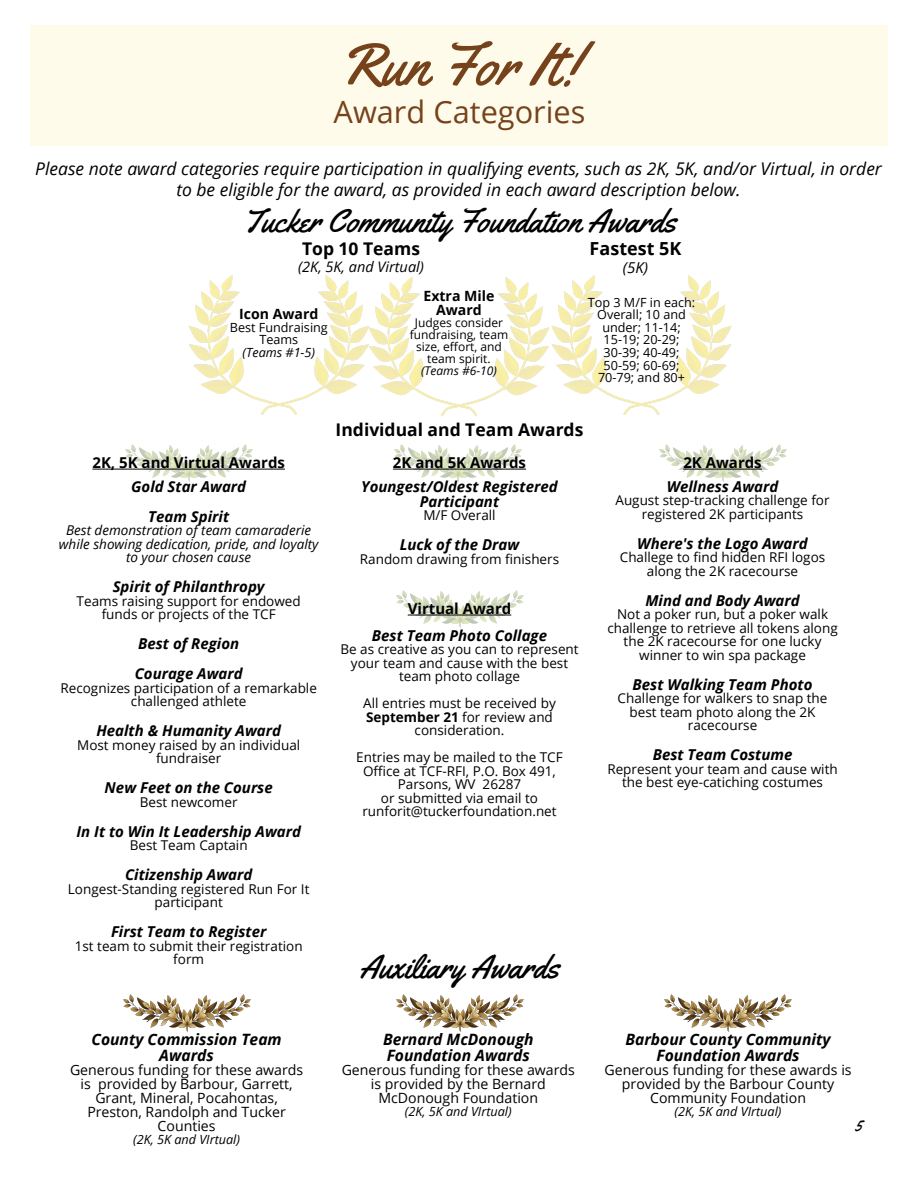
<style>
.page{position:relative;width:918px;height:1188px;background:#fff}
.page>*{position:absolute;margin:0;border:0;box-sizing:border-box;transform-origin:0 0}
.t1{font:59.4px "Yellowtail";color:#76421b}
.t2{font:33px "Yellowtail";color:#000}
.t3{font:30.75px "Open Sans";color:#76421b}
.t4{font:700 18px "Open Sans";color:#000}
.t5{font:18px "Yellowtail";color:#000}
.t6{font:italic 17.55px/21px "Open Sans";color:#000;text-align:center}
.t7{font:700 17.55px "Open Sans";color:#000}
.t8{font:italic 700 15.6px/15.6px "Open Sans";color:#000;text-align:center}
.t9{font:italic 700 15px/30px "Open Sans";color:#000;text-align:center}
.t10{font:700 15px "Open Sans";color:#000}
.t11{font:italic 15px "Open Sans";color:#000}
.t12{font:italic 14.55px "Open Sans";color:#000}
.t13{font:14.1px/14.1px "Open Sans";color:#000;text-align:center}
.t14{font:700 14.1px/14.1px "Open Sans";color:#000;text-align:center}
.t15{font:13.5px/13.5px "Open Sans";color:#000;text-align:center}
.t16{font:italic 13.5px/13.5px "Open Sans";color:#000;text-align:center}
.t17{font:12.6px/12.6px "Open Sans";color:#000;text-align:center}
.t18{font:italic 12.6px "Open Sans";color:#000}
.t19{font:12px/12px "Open Sans";color:#000;text-align:center}
.t20{font:italic 12px "Open Sans";color:#000}
.s1{font-weight:700}
</style>
<div class="page">
<div style="left:30px;top:25px;width:857px;height:121px;background:#fefbeb"></div>
<img style="left:189px;top:275px;width:180px;height:140px">
<img style="left:125px;top:445px;width:127px;height:37px">
<img style="left:369px;top:277px;width:180px;height:139px">
<img style="left:395px;top:445px;width:127px;height:37px">
<img style="left:659px;top:445px;width:127px;height:37px">
<img style="left:551px;top:275px;width:181px;height:140px">
<img style="left:123px;top:995px;width:127px;height:37px">
<img style="left:396px;top:995px;width:127px;height:37px">
<img style="left:665px;top:995px;width:127px;height:37px">
<hr style="left:92px;top:469px;width:193px;height:1px;background:#000">
<hr style="left:393px;top:469px;width:133px;height:1px;background:#000">
<hr style="left:683px;top:469px;width:79px;height:1px;background:#000">
<img style="left:396px;top:591px;width:127px;height:37px">
<hr style="left:408px;top:615px;width:103px;height:1px;background:#000">
<h1 class="t1" style="left:338px;top:27px;width:242px">Run For It!</h1>
<h3 class="t3" style="left:334px;top:91px;width:253px">Award Categories</h3>
<p class="t6" style="left:35px;top:158px;width:848px">Please note award categories require participation in qualifying events, such as 2K, 5K, and/or Virtual, in order to be eligible for the award, as provided in each award description below.</p>
<h2 class="t2" style="left:243px;top:200px;width:435px">Tucker Community Foundation Awards</h2>
<p class="t7" style="left:302px;top:236px;width:120px">Top 10 Teams</p>
<p class="t12" style="left:298px;top:257px;width:127px">(2K, 5K, and Virtual)</p>
<p class="t14" style="left:239px;top:307px;width:81px">Icon Award</p>
<p class="t17" style="left:230px;top:321px;width:100px">Best Fundraising<br>Teams</p>
<p class="t18" style="left:243px;top:344px;width:74px">(Teams #1-5)</p>
<h3 class="t4" style="left:590px;top:236px;width:93px">Fastest 5K</h3>
<p class="t11" style="left:623px;top:257px;width:27px">(5K)</p>
<p class="t17" style="left:588px;top:295px;width:109px">Top 3 M/F in each:<br>Overall; 10 and under; 11-14;<br>15-19; 20-29;<br>30-39; 40-49;<br>50-59; 60-69;<br>70-79; and 80+</p>
<p class="t14" style="left:423px;top:289px;width:73px">Extra Mile<br>Award</p>
<p class="t19" style="left:410px;top:317px;width:100px">Judges consider fundraising, team size, effort, and team spirit.</p>
<p class="t20" style="left:421px;top:363px;width:77px">(Teams #6-10)</p>
<p class="t7" style="left:336px;top:417px;width:249px">Individual and Team Awards</p>
<p class="t10" style="left:92px;top:452px;width:194px">2K, 5K and Virtual Awards</p>
<p class="t10" style="left:393px;top:452px;width:135px">2K and 5K Awards</p>
<p class="t9" style="left:361px;top:479px;width:198px;line-height:15px">Youngest/Oldest Registered<br>Participant</p>
<p class="t15" style="left:423px;top:508px;width:74px">M/F Overall</p>
<p class="t9" style="left:400px;top:530px;width:121px">Luck of the Draw</p>
<p class="t15" style="left:360px;top:552px;width:201px">Random drawing from finishers</p>
<p class="t9" style="left:131px;top:471px;width:116px">Gold Star Award<br>Team Spirit</p>
<p class="t16" style="left:59px;top:523px;width:261px">Best demonstration of team camaraderie while showing dedication, pride, and loyalty to your chosen cause</p>
<p class="t9" style="left:113px;top:572px;width:154px">Spirit of Philanthropy</p>
<p class="t15" style="left:77px;top:594px;width:226px">Teams raising support for endowed funds or projects of the TCF</p>
<p class="t9" style="left:135px;top:629px;width:109px;text-align:left">Best of Region<br>Courage Award</p>
<p class="t15" style="left:61px;top:681px;width:258px">Recognizes participation of a remarkable challenged athlete</p>
<p class="t9" style="left:96px;top:716px;width:186px">Health &amp; Humanity Award</p>
<p class="t15" style="left:77px;top:738px;width:225px">Most money raised by an individual fundraiser</p>
<p class="t9" style="left:105px;top:773px;width:170px">New Feet on the Course</p>
<p class="t15" style="left:140px;top:795px;width:99px">Best newcomer</p>
<p class="t9" style="left:76px;top:816px;width:226px">In It to Win It Leadership Award</p>
<p class="t15" style="left:130px;top:838px;width:119px">Best Team Captain</p>
<p class="t9" style="left:125px;top:860px;width:129px">Citizenship Award</p>
<p class="t15" style="left:68px;top:882px;width:243px">Longest-Standing registered Run For It participant</p>
<p class="t9" style="left:111px;top:917px;width:157px">First Team to Register</p>
<p class="t15" style="left:75px;top:939px;width:229px">1st team to submit their registration form</p>
<p class="t10" style="left:408px;top:598px;width:105px">Virtual Award</p>
<p class="t9" style="left:372px;top:620px;width:177px">Best Team Photo Collage</p>
<p class="t15" style="left:340px;top:642px;width:240px">Be as creative as you can to represent your team and cause with the best team photo collage</p>
<p class="t15" style="left:363px;top:696px;width:194px">All entries must be received by<br><span class="s1">September 21</span> for review and consideration.</p>
<p class="t15" style="left:356px;top:750px;width:208px">Entries may be mailed to the TCF<br>Office at TCF-RFI, P.O. Box 491,<br>Parsons, WV 26287<br>or submitted via email to runforit@tuckerfoundation.net</p>
<h2 class="t2" style="left:360px;top:946px;width:201px">Auxiliary Awards</h2>
<p class="t8" style="left:91px;top:1031px;width:192px">County Commission Team<br>Awards</p>
<p class="t13" style="left:70px;top:1062px;width:235px">Generous funding for these awards is provided by Barbour, Garrett,<br>Grant, Mineral, Pocahontas,<br>Preston, Randolph and Tucker<br>Counties</p>
<p class="t18" style="left:133px;top:1131px;width:108px">(2K, 5K and VIrtual)</p>
<p class="t8" style="left:383px;top:1031px;width:152px;text-align:left">Bernard McDonough<br>Foundation Awards</p>
<p class="t13" style="left:342px;top:1062px;width:235px">Generous funding for these awards is provided by the Bernard<br>McDonough Foundation</p>
<p class="t18" style="left:405px;top:1103px;width:108px">(2K, 5K and VIrtual)</p>
<p class="t10" style="left:683px;top:452px;width:80px">2K Awards</p>
<p class="t9" style="left:667px;top:471px;width:113px">Wellness Award</p>
<p class="t15" style="left:615px;top:493px;width:216px">August step-tracking challenge for registered 2K participants</p>
<p class="t9" style="left:637px;top:528px;width:172px">Where's the Logo Award</p>
<p class="t15" style="left:620px;top:550px;width:207px">Challege to find hidden RFI logos along the 2K racecourse</p>
<p class="t9" style="left:645px;top:585px;width:156px">Mind and Body Award</p>
<p class="t15" style="left:607px;top:607px;width:232px">Not a poker run, but a poker walk challenge to retrieve all tokens along the 2K racecourse for one lucky winner to win spa package</p>
<p class="t9" style="left:633px;top:669px;width:181px">Best Walking Team Photo</p>
<p class="t15" style="left:618px;top:691px;width:211px">Challenge for walkers to snap the best team photo along the 2K racecourse</p>
<p class="t9" style="left:653px;top:740px;width:141px">Best Team Costume</p>
<p class="t15" style="left:607px;top:762px;width:232px">Represent your team and cause with the best eye-catiching costumes</p>
<p class="t8" style="left:625px;top:1031px;width:207px">Barbour County Community<br>Foundation Awards</p>
<p class="t13" style="left:604px;top:1062px;width:249px">Generous funding for these awards is provided by the Barbour County<br>Community Foundation</p>
<p class="t18" style="left:675px;top:1103px;width:108px">(2K, 5K and VIrtual)</p>
<h3 class="t5" style="left:855px;top:1114px;width:8px">5</h3>
</div>
